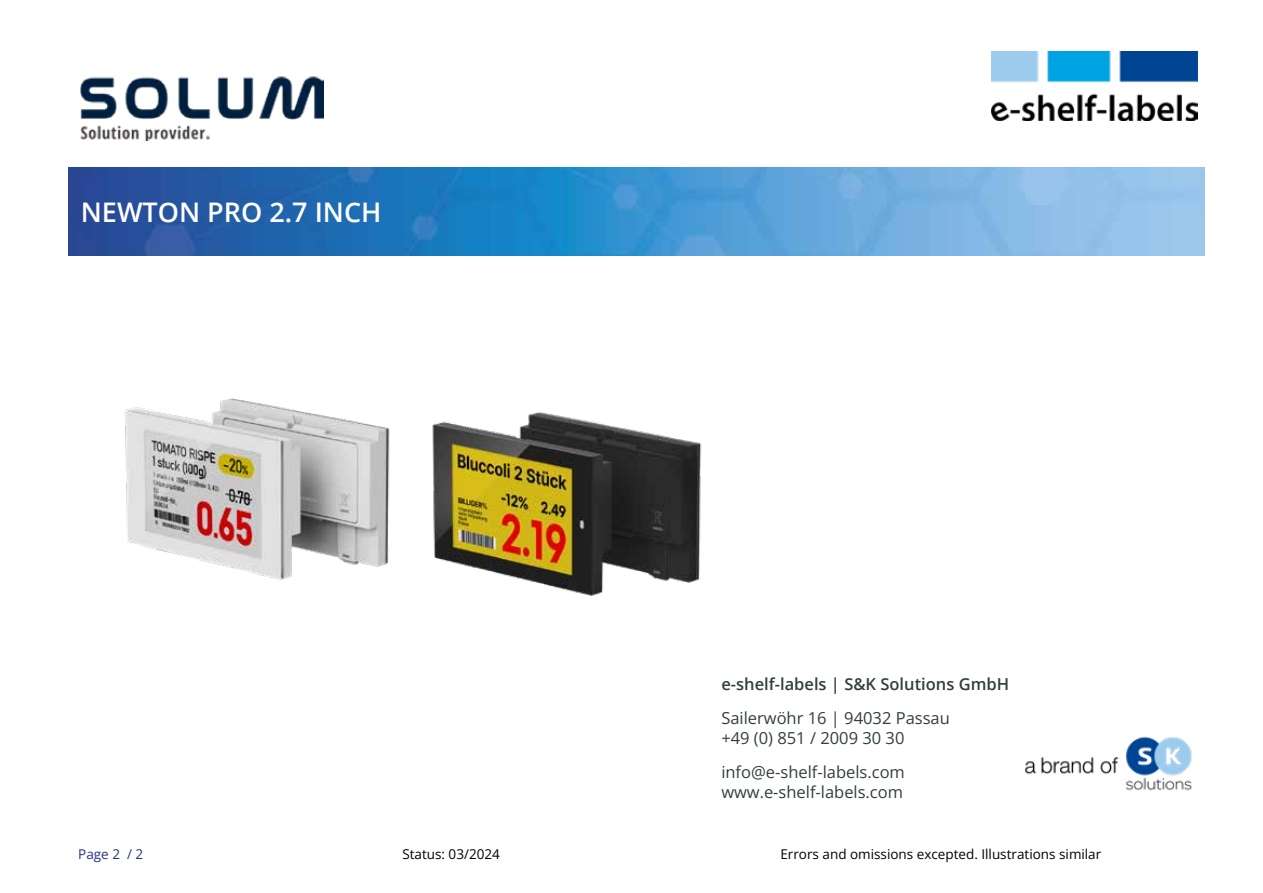
<style>
.page{position:relative;width:1263px;height:893px;background:#fff}
.page>*{position:absolute;margin:0;border:0;box-sizing:border-box;transform-origin:0 0}
.t1{font:600 27px "Open Sans";color:#fff}
.t2{font:16.5px/19.8px "Open Sans";color:#333e40}
.t3{font:600 16.5px "Open Sans";color:#333e40}
.t4{font:13.5px "Open Sans";color:#000}
.t5{font:13.5px "Open Sans";color:#253483}
</style>
<div class="page">
<img style="left:1025px;top:736px;width:167px;height:55px">
<img style="left:991px;top:51px;width:207px;height:69px">
<img style="left:80px;top:76px;width:244px;height:64px">
<img style="left:68px;top:168px;width:1137px;height:87px">
<img style="left:125px;top:398px;width:577px;height:198px">
<h1 class="t1" style="left:81px;top:194px;width:302px">NEWTON PRO 2.7 INCH</h1>
<p class="t3" style="left:721px;top:673px;width:289px">e-shelf-labels | S&amp;K Solutions GmbH</p>
<p class="t2" style="left:721px;top:707px;width:230px">Sailerwöhr 16 | 94032 Passau +49 (0) 851 / 2009 30 30</p>
<p class="t2" style="left:721px;top:762px;width:185px">info@e-shelf-labels.com www.e-shelf-labels.com</p>
<p class="t5" style="left:78px;top:845px;width:66px">Page 2 / 2</p>
<p class="t4" style="left:402px;top:845px;width:99px">Status: 03/2024</p>
<p class="t4" style="left:780px;top:845px;width:322px">Errors and omissions excepted. Illustrations similar</p>
</div>
